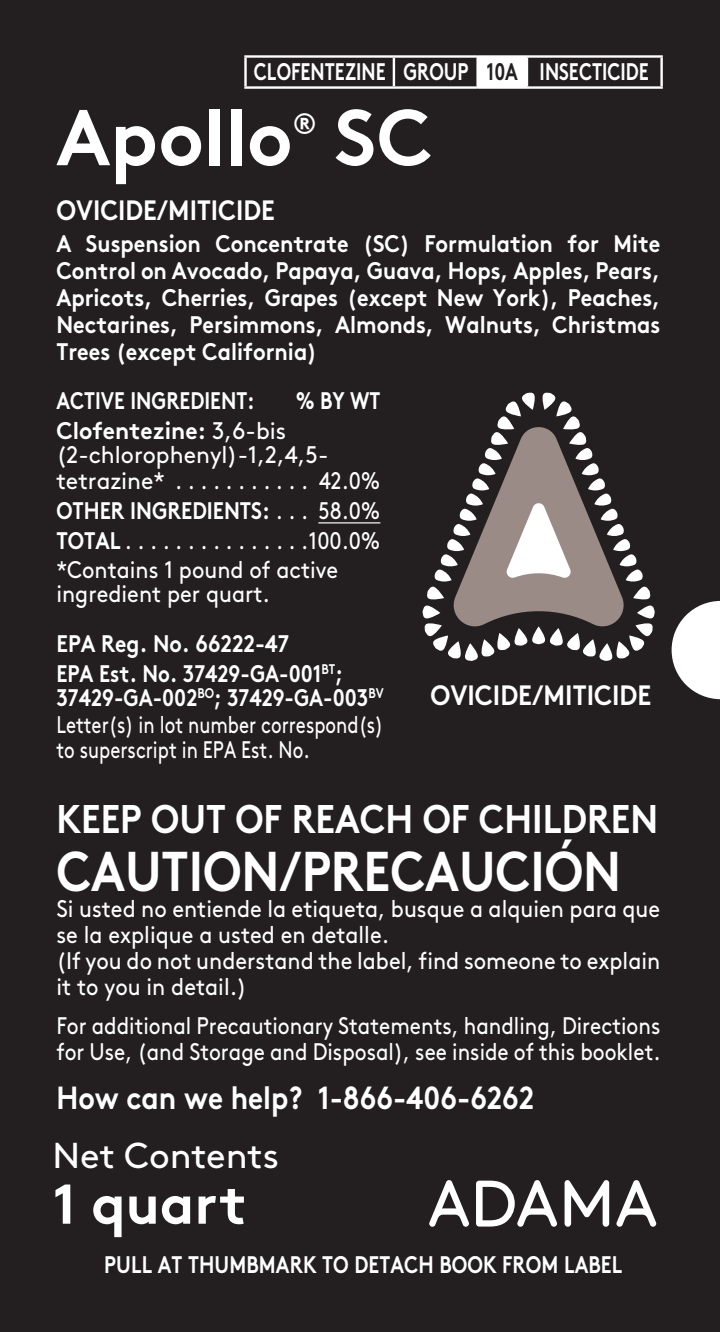
<style>
.page{position:relative;width:720px;height:1332px;background:#231f20}
.page>*{position:absolute;margin:0;border:0;box-sizing:border-box;transform-origin:0 0}
.t1{font:700 78.8px "Brown";color:#fff}
.t2{font:700 56px "Brown";color:#fff;scale:.87 1}
.t3{font:700 56px "Brown";color:#fff}
.t4{font:700 40px "Brown";color:#fff;scale:.89 1}
.t5{font:36px "Brown";color:#fff}
.t6{font:700 32px "Brown";color:#fff;scale:.88 1}
.t7{font:700 29.6px "Brown";color:#fff}
.t8{font:700 28px "Brown";color:#fff;scale:.89 1}
.t9{font:700 28px "Brown";color:#fff;scale:.9 1}
.t10{font:700 24px/27.2px "Brown";color:#fff;text-align:justify;scale:.9 1}
.t11{font:24px/26px "Brown";color:#fff;scale:.9 1}
.t12{font:24px/26px "Brown";color:#fff;scale:.86 1}
.t13{font:24px/25.2px "Brown";color:#fff;scale:.95 1}
.t14{font:700 24px "Brown";color:#fff;scale:.82 1}
.t15{font:24px/24.8px "Brown";color:#fff;scale:.77 1}
.t16{font:700 24px/24px "Brown";color:#fff;scale:.84 1}
.t17{font:700 24px "Brown";color:#fff;scale:.76 1}
.t18{font:700 24px "Brown";color:#fff;scale:.85 1}
.t19{font:700 24px "Brown";color:#fff;scale:.88 1}
.t20{font:700 24px "Brown";color:#231f20;scale:.76 1}
.s1{font-weight:700}
.s2{font-weight:400}
</style>
<div class="page">
<svg style="left:672px;top:601px;width:48px;height:98px"></svg>
<hr style="left:318px;top:522px;width:62px;height:2px;background:#fff">
<svg style="left:422px;top:392px;width:233px;height:269px"></svg>
<svg style="left:452px;top:423px;width:174px;height:205px"></svg>
<svg style="left:429px;top:1180px;width:40px;height:47px"></svg>
<svg style="left:476px;top:1180px;width:81px;height:47px"></svg>
<svg style="left:616px;top:1180px;width:40px;height:47px"></svg>
<svg style="left:565px;top:1180px;width:44px;height:47px"></svg>
<svg style="left:392px;top:58px;width:137px;height:28px"></svg>
<div style="left:478px;top:56px;width:49px;height:32px;background:#fff"></div>
<hr style="left:244px;top:55px;width:150px;height:3px;background:#fff">
<hr style="left:244px;top:58px;width:3px;height:28px;background:#fff">
<hr style="left:394px;top:55px;width:84px;height:3px;background:#fff">
<hr style="left:393px;top:58px;width:2px;height:28px;background:#fff">
<hr style="left:478px;top:55px;width:49px;height:3px;background:#fff">
<hr style="left:476px;top:58px;width:3px;height:28px;background:#fff">
<hr style="left:527px;top:55px;width:136px;height:3px;background:#fff">
<hr style="left:526px;top:58px;width:2px;height:28px;background:#fff">
<hr style="left:660px;top:58px;width:3px;height:28px;background:#fff">
<hr style="left:244px;top:86px;width:150px;height:3px;background:#fff">
<hr style="left:394px;top:86px;width:84px;height:3px;background:#fff">
<hr style="left:478px;top:86px;width:49px;height:3px;background:#fff">
<hr style="left:527px;top:86px;width:136px;height:3px;background:#fff">
<p class="t17" style="left:254px;top:52px;width:175px">CLOFENTEZINE</p>
<p class="t17" style="left:403px;top:52px;width:87px">GROUP</p>
<p class="t20" style="left:487px;top:52px;width:43px">10A</p>
<p class="t17" style="left:540px;top:52px;width:145px">INSECTICIDE</p>
<p class="t1" style="left:56px;top:74px;width:238px">Apollo</p>
<p class="t7" style="left:293px;top:100px;width:26px">®</p>
<p class="t1" style="left:335px;top:74px;width:99px">SC</p>
<p class="t8" style="left:56px;top:188px;width:247px">OVICIDE/MITICIDE</p>
<p class="t10" style="left:56px;top:227px;width:673px">A Suspension Concentrate (SC) Formulation for Mite Control on Avocado, Papaya, Guava, Hops, Apples, Pears, Apricots, Cherries, Grapes (except New York), Peaches, Nectarines, Persimmons, Almonds, Walnuts, Christmas Trees (except California)</p>
<p class="t14" style="left:56px;top:381px;width:243px">ACTIVE INGREDIENT:</p>
<p class="t14" style="left:296px;top:381px;width:105px">% BY WT</p>
<p class="t13" style="left:56px;top:416px;width:343px"><span class="s1">Clofentezine:</span> 3,6-bis (2-chlorophenyl)-1,2,4,5- tetrazine* . . . . . . . . . . . 42.0%</p>
<p class="t18" style="left:56px;top:491px;width:383px">OTHER INGREDIENTS: <span class="s2">. . . 58.0%</span></p>
<p class="t12" style="left:56px;top:526px;width:378px"><span class="s1">TOTAL</span> . . . . . . . . . . . . . . 100. 0%</p>
<p class="t11" style="left:56px;top:555px;width:315px;line-height:24px">*Contains 1 pound of active ingredient per quart.</p>
<p class="t19" style="left:56px;top:624px;width:266px">EPA Reg. No. 66222-47</p>
<p class="t16" style="left:56px;top:659px;width:391px">EPA Est. No. 37429-GA-001<sup>BT</sup>;<br>37429-GA-002<sup>BO</sup>; 37429-GA-003<sup>BV</sup></p>
<p class="t15" style="left:56px;top:711px;width:426px">Letter(s) in lot number correspond(s) to superscript in EPA Est. No.</p>
<p class="t9" style="left:430px;top:673px;width:247px">OVICIDE/MITICIDE</p>
<p class="t4" style="left:56px;top:787px;width:678px">KEEP OUT OF REACH OF CHILDREN</p>
<p class="t2" style="left:56px;top:826px;width:651px">CAUTION/PRECAUCIÓN</p>
<p class="t11" style="left:56px;top:894px;width:673px">Si usted no entiende la etiqueta, busque a alquien para que se la explique a usted en detalle.</p>
<p class="t11" style="left:56px;top:946px;width:673px">(If you do not understand the label, find someone to explain it to you in detail. )</p>
<p class="t12" style="left:56px;top:1011px;width:704px">For additional Precautionary Statements, handling, Directions for Use, (and Storage and Disposal), see inside of this booklet.</p>
<p class="t6" style="left:56px;top:1072px;width:545px">How can we help? 1-866-406-6262</p>
<p class="t5" style="left:52px;top:1128px;width:228px">Net Contents</p>
<p class="t3" style="left:52px;top:1159px;width:196px">1 quart</p>
<p class="t14" style="left:104px;top:1245px;width:633px">PULL AT THUMBMARK TO DETACH BOOK FROM LABEL</p>
</div>
